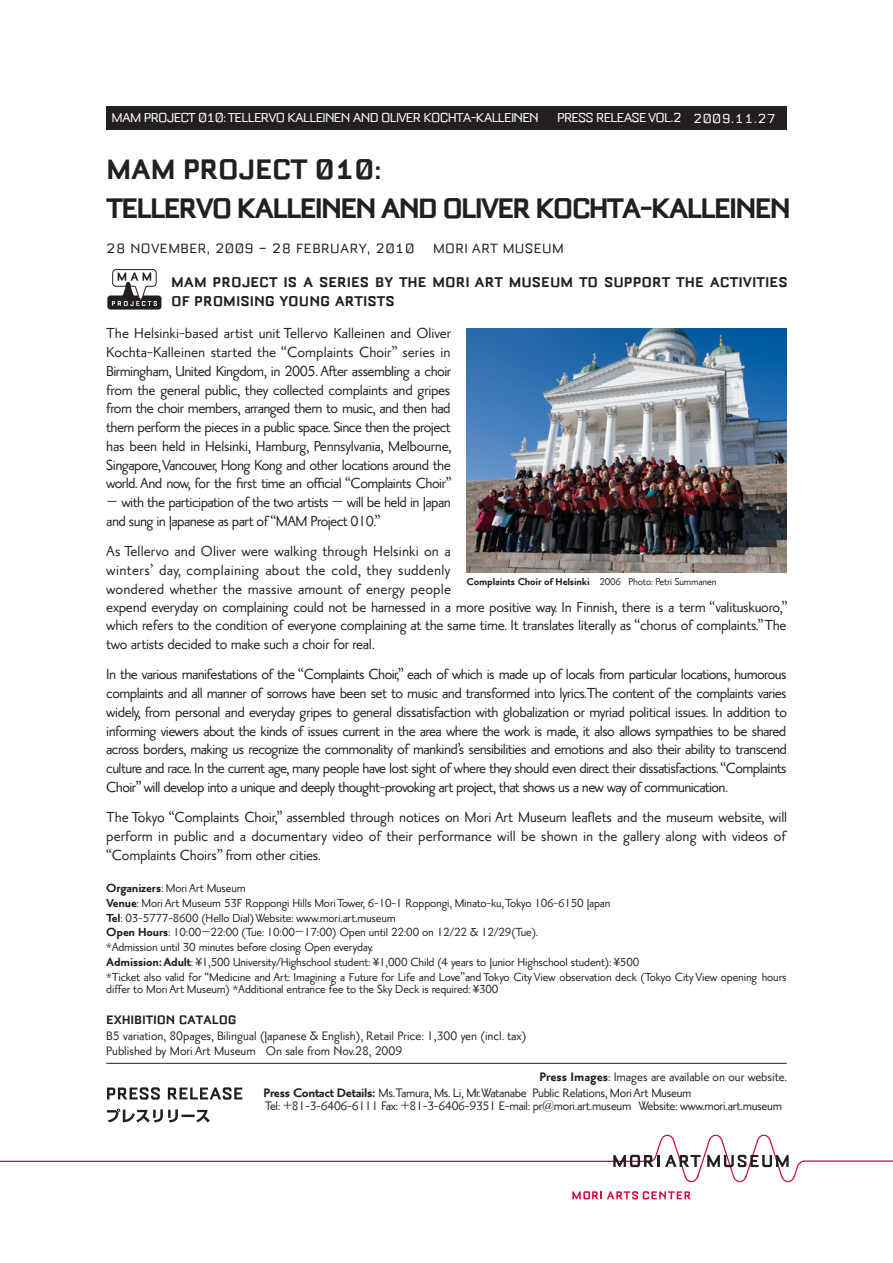
<style>
.page{position:relative;width:893px;height:1263px;background:#fff}
.page>*{position:absolute;margin:0;border:0;box-sizing:border-box;transform-origin:0 0}
.t1{font:700 34.5px/38.7px "Mori Logotype";letter-spacing:-.07em;color:#231f20}
.t2{font:17.7px/18.8px "Mori Priori SAN Medium";letter-spacing:-.015em;color:#231f20;text-align:justify}
.t3{font:700 17.25px/19.5px "Mori Logotype";color:#231f20}
.t4{font:16.5px "Mori Logotype";letter-spacing:.025em;color:#231f20}
.t5{font:15.9px "Mori Logotype";letter-spacing:-.05em;color:#fff}
.t6{font:15px/14.7px "Mori Priori SAN Medium";color:#231f20}
.t7{font:15px/13.5px "Mori Priori SAN Medium";letter-spacing:-.02em;color:#231f20}
.t8{font:700 15px "Mori Logotype";letter-spacing:-.01em;color:#231f20}
.t9{font:14.25px/14.7px "Mori Priori SAN Medium";letter-spacing:-.01em;color:#231f20}
.t10{font:12px "Mori Priori SAN Black";letter-spacing:-.01em;color:#231f20}
.s1{font-family:"Mori Priori SAN Black"}
.s2{font-family:"Mori Priori SAN Medium"}
</style>
<div class="page">
<svg style="left:107px;top:1087px;width:135px;height:13px"></svg>
<svg style="left:107px;top:1108px;width:103px;height:14px"></svg>
<svg style="left:572px;top:1191px;width:119px;height:8px"></svg>
<svg style="left:0;top:1135px;width:893px;height:48px"></svg>
<div style="left:106px;top:106px;width:680px;height:23px;background:#231f20"></div>
<svg style="left:107px;top:269px;width:54px;height:41px"></svg>
<hr style="left:106px;top:1063px;width:681px;height:1px;background:#231f20">
<img style="left:467px;top:329px;width:319px;height:243px">
<p class="t5" style="left:112px;top:110px;width:666px">MAM PROJECT 010: Tellervo Kalleinen and Oliver Kochta-Kalleinen PRESS RELEASE Vol.2 2009.11.27</p>
<h1 class="t1" style="left:106px;top:151px;width:686px">MAM project 010:<br>Tellervo Kalleinen and Oliver Kochta-Kalleinen</h1>
<p class="t4" style="left:106px;top:241px;width:459px">28 November, 2009 − 28 February, 2010 MORI ART MUSEUM</p>
<p class="t3" style="left:171px;top:272px;width:618px">MAM Project is a series by the Mori Art Museum to support the activities of promising young artists</p>
<p class="t2" style="left:106px;top:324px;width:347px">The Helsinki-based artist unit Tellervo Kalleinen and Oliver Kochta-Kalleinen started the “Complaints Choir” series in Birmingham, United Kingdom, in 2005. After assembling a choir from the general public, they collected complaints and gripes from the choir members, arranged them to music, and then had them perform the pieces in a public space. Since then the project has been held in Helsinki, Hamburg, Pennsylvania, Melbourne, Singapore, Vancouver, Hong Kong and other locations around the world. And now, for the first time an official “Complaints Choir” − with the participation of the two artists − will be held in Japan and sung in Japanese as part of “MAM Project 010.”</p>
<p class="t2" style="left:106px;top:542px;width:683px;text-align:left">As Tellervo and Oliver were walking through Helsinki on a<br>winters’ day, complaining about the cold, they suddenly<br>wondered whether the massive amount of energy people<br>expend everyday on complaining could not be harnessed in a more positive way. In Finnish, there is a term “valituskuoro,” which refers to the condition of everyone complaining at the same time. It translates literally as “chorus of complaints.” The two artists decided to make such a choir for real.</p>
<p class="t2" style="left:106px;top:665px;width:682px">In the various manifestations of the “Complaints Choir,” each of which is made up of locals from particular locations, humorous complaints and all manner of sorrows have been set to music and transformed into lyrics.The content of the complaints varies widely, from personal and everyday gripes to general dissatisfaction with globalization or myriad political issues. In addition to informing viewers about the kinds of issues current in the area where the work is made, it also allows sympathies to be shared across borders, making us recognize the commonality of mankind’s sensibilities and emotions and also their ability to transcend culture and race. In the current age, many people have lost sight of where they should even direct their dissatisfactions. “Complaints Choir” will develop into a unique and deeply thought-provoking art project, that shows us a new way of communication.</p>
<p class="t2" style="left:106px;top:808px;width:682px">The Tokyo “Complaints Choir,” assembled through notices on Mori Art Museum leaflets and the museum website, will perform in public and a documentary video of their performance will be shown in the gallery along with videos of “Complaints Choirs” from other cities.</p>
<p class="t9" style="left:106px;top:881px;width:682px"><span class="s1">Organizers</span>: Mori Art Museum<br><span class="s1">Venue</span>: Mori Art Museum 53F Roppongi Hills Mori Tower, 6-10-1 Roppongi, Minato-ku, Tokyo 106-6150 Japan<br><span class="s1">Tel</span>: 03-5777-8600 (Hello Dial) Website: www.mori.art.museum<br><span class="s1">Open Hours</span>: 10:00−22:00 (Tue: 10:00−17:00) Open until 22:00 on 12/22 &amp; 12/29(Tue).<br>*Admission until 30 minutes before closing. Open everyday.<br><span class="s1">Admission: Adult</span>: ¥1,500 University/Highschool student: ¥1,000 Child (4 years to Junior Highschool student): ¥500<br>*Ticket also valid for “Medicine and Art: Imagining a Future for Life and Love”and Tokyo City View observation deck (Tokyo City View opening hours</p>
<p class="t9" style="left:106px;top:981px;width:394px">differ to Mori Art Museum) *Additional entrance fee to the Sky Deck is required: ¥300</p>
<p class="t10" style="left:467px;top:575px;width:251px">Complaints Choir of Helsinki <span class="s2">2006 Photo: Petri Summanen</span></p>
<p class="t8" style="left:106px;top:1012px;width:132px">Exhibition Catalog</p>
<p class="t6" style="left:106px;top:1028px;width:421px">B5 variation, 80pages, Bilingual (Japanese &amp; English), Retail Price: 1,300 yen (incl. tax)<br>Published by Mori Art Museum On sale from Nov.28, 2009</p>
<p class="t6" style="left:539px;top:1070px;width:249px"><span class="s1">Press Images</span>: Images are available on our website.</p>
<p class="t7" style="left:264px;top:1086px;width:520px"><span class="s1">Press Contact Details:</span> Ms. Tamura, Ms. Li, Mr. Watanabe Public Relations, Mori Art Museum<br>Tel: +81-3-6406-6111 Fax: +81-3-6406-9351 E-mail: pr@mori.art.museum Website: www.mori.art.museum</p>
</div>
